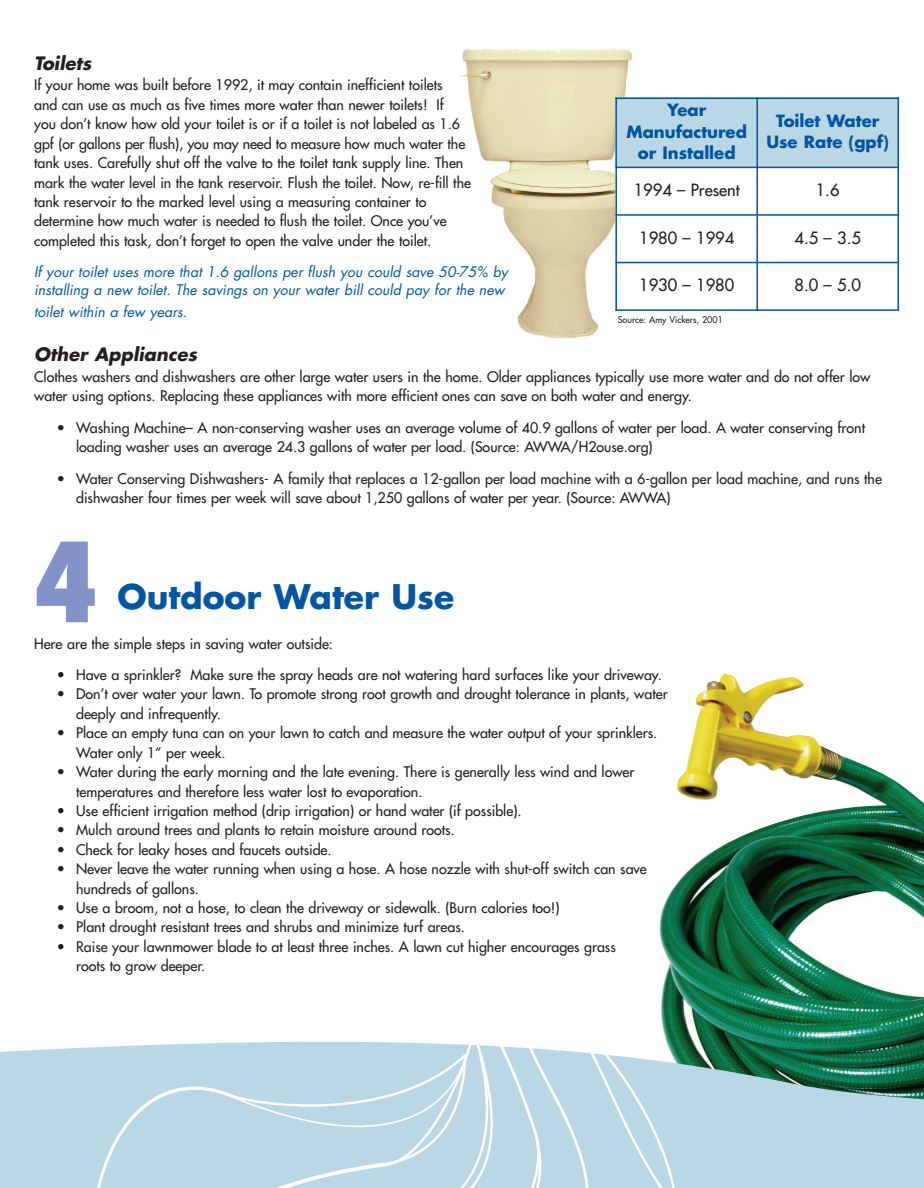
<style>
.page{position:relative;width:924px;height:1188px;background:#fff}
.page>*{position:absolute;margin:0;border:0;box-sizing:border-box;transform-origin:0 0}
.t1{font:800 condensed 106.95px "Futura";color:#8193c9}
.t2{font:700 33px "Futura";color:#0155a5}
.t3{font:italic 700 18px "Futura";color:#231f20}
.t4{font:700 16.5px/21.5px "Futura";color:#0155a5;text-align:center}
.t5{font:16.5px "Futura";color:#231f20}
.t6{font:14.25px/19.4px "Futura";color:#231f20}
.t7{font:italic 14.25px/18.8px "Futura";color:#0155a5}
.t8{font:9px "Futura";color:#231f20}
</style>
<div class="page">
<img style="left:458px;top:48px;width:175px;height:290px">
<div style="left:615px;top:98px;width:142px;height:69px;background:#bad7e5"></div>
<div style="left:757px;top:98px;width:142px;height:69px;background:#bad7e5"></div>
<div style="left:615px;top:167px;width:142px;height:48px;background:#fff"></div>
<div style="left:615px;top:215px;width:142px;height:48px;background:#fff"></div>
<div style="left:615px;top:263px;width:142px;height:48px;background:#fff"></div>
<hr style="left:615px;top:98px;width:2px;height:213px;background:#0155a5">
<hr style="left:756px;top:98px;width:2px;height:213px;background:#0155a5">
<hr style="left:897px;top:98px;width:2px;height:213px;background:#0155a5">
<hr style="left:615px;top:98px;width:284px;height:1px;background:#0155a5">
<hr style="left:615px;top:167px;width:284px;height:1px;background:#0155a5">
<hr style="left:615px;top:214px;width:284px;height:2px;background:#0155a5">
<hr style="left:615px;top:262px;width:284px;height:1px;background:#0155a5">
<hr style="left:615px;top:309px;width:284px;height:2px;background:#0155a5">
<img style="left:659px;top:673px;width:265px;height:357px">
<svg style="left:0;top:1030px;width:924px;height:158px;background:#95bec0"></svg>
<div style="left:87px;top:1056px;width:46px;height:132px;background:#bad7e5"></div>
<svg style="left:133px;top:1024px;width:587px;height:164px"></svg>
<p class="t3" style="left:34px;top:55px;width:59px">Toilets</p>
<p class="t6" style="left:34px;top:76px;width:438px">If your home was built before 1992, it may contain inefficient toilets<br>and can use as much as five times more water than newer toilets! If<br>you don’t know how old your toilet is or if a toilet is not labeled as 1.6 gpf (or gallons per flush), you may need to measure how much water the tank uses. Carefully shut off the valve to the toilet tank supply line. Then mark the water level in the tank reservoir. Flush the toilet. Now, re-fill the tank reservoir to the marked level using a measuring container to determine how much water is needed to flush the toilet. Once you’ve completed this task, don’t forget to open the valve under the toilet.</p>
<p class="t7" style="left:34px;top:263px;width:475px">If your toilet uses more that 1.6 gallons per flush you could save 50-75% by installing a new toilet. The savings on your water bill could pay for the new</p>
<p class="t7" style="left:34px;top:303px;width:155px">toilet within a few years.</p>
<p class="t3" style="left:34px;top:346px;width:164px">Other Appliances</p>
<p class="t6" style="left:34px;top:368px;width:838px">Clothes washers and dishwashers are other large water users in the home. Older appliances typically use more water and do not offer low water using options. Replacing these appliances with more efficient ones can save on both water and energy.</p>
<p class="t6" style="left:76px;top:419px;width:790px;text-indent:-19px">• Washing Machine– A non-conserving washer uses an average volume of 40.9 gallons of water per load. A water conserving front loading washer uses an average 24.3 gallons of water per load. (Source: AWWA/H2ouse.org)</p>
<p class="t6" style="left:76px;top:470px;width:807px;text-indent:-19px">• Water Conserving Dishwashers- A family that replaces a 12-gallon per load machine with a 6-gallon per load machine, and runs the dishwasher four times per week will save about 1,250 gallons of water per year. (Source: AWWA)</p>
<p class="t4" style="left:626px;top:101px;width:122px">Year<br>Manufactured or Installed</p>
<p class="t4" style="left:766px;top:111px;width:124px">Toilet Water<br>Use Rate (gpf)</p>
<p class="t5" style="left:634px;top:182px;width:108px">1994 – Present</p>
<p class="t5" style="left:816px;top:182px;width:25px">1.6</p>
<p class="t5" style="left:639px;top:229px;width:97px">1980 – 1994</p>
<p class="t5" style="left:794px;top:229px;width:68px">4.5 – 3.5</p>
<p class="t5" style="left:639px;top:277px;width:97px">1930 – 1980</p>
<p class="t5" style="left:794px;top:277px;width:68px">8.0 – 5.0</p>
<p class="t8" style="left:618px;top:315px;width:107px">Source: Amy Vickers, 2001</p>
<h1 class="t1" style="left:33px;top:537px;width:66px">4</h1>
<h2 class="t2" style="left:117px;top:581px;width:338px">Outdoor Water Use</h2>
<p class="t6" style="left:34px;top:635px;width:300px">Here are the simple steps in saving water outside:</p>
<p class="t6" style="left:57px;top:666px;width:606px">• Have a sprinkler? Make sure the spray heads are not watering hard surfaces like your driveway.</p>
<p class="t6" style="left:76px;top:685px;width:593px;text-indent:-19px">• Don’t over water your lawn. To promote strong root growth and drought tolerance in plants, water deeply and infrequently.</p>
<p class="t6" style="left:76px;top:724px;width:583px;text-indent:-19px">• Place an empty tuna can on your lawn to catch and measure the water output of your sprinklers.<br>Water only 1” per week.</p>
<p class="t6" style="left:76px;top:763px;width:560px;text-indent:-19px">• Water during the early morning and the late evening. There is generally less wind and lower temperatures and therefore less water lost to evaporation.</p>
<p class="t6" style="left:57px;top:802px;width:466px">• Use efficient irrigation method (drip irrigation) or hand water (if possible).</p>
<p class="t6" style="left:57px;top:821px;width:399px">• Mulch around trees and plants to retain moisture around roots.</p>
<p class="t6" style="left:57px;top:841px;width:276px">• Check for leaky hoses and faucets outside.</p>
<p class="t6" style="left:76px;top:860px;width:572px;text-indent:-19px">• Never leave the water running when using a hose. A hose nozzle with shut-off switch can save hundreds of gallons.</p>
<p class="t6" style="left:57px;top:899px;width:504px">• Use a broom, not a hose, to clean the driveway or sidewalk. (Burn calories too!)</p>
<p class="t6" style="left:57px;top:919px;width:410px">• Plant drought resistant trees and shrubs and minimize turf areas.</p>
<p class="t6" style="left:76px;top:938px;width:541px;text-indent:-19px">• Raise your lawnmower blade to at least three inches. A lawn cut higher encourages grass roots to grow deeper.</p>
</div>
